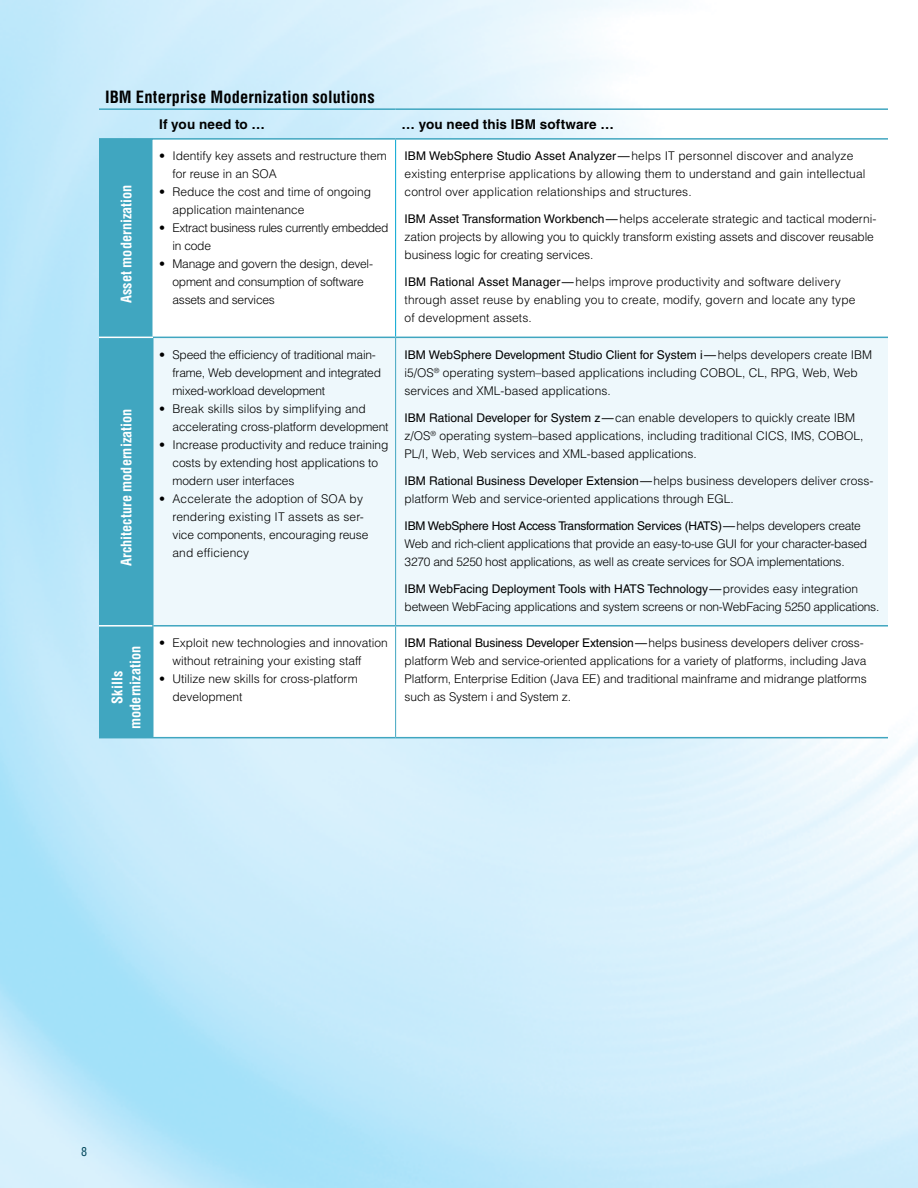
<style>
.page{position:relative;width:918px;height:1188px;background:#fff}
.page>*{position:absolute;margin:0;border:0;box-sizing:border-box;transform-origin:0 0}
.Text_-_body{font:700 condensed 16.5px "Helvetica";letter-spacing:.01em;color:#000}
.Table_chart_-_subhea{font:700 condensed 14.25px/18px "Helvetica";color:#fff;text-align:center}
.Text_-_body-2{font:700 13.5px "Helvetica";letter-spacing:.015em;color:#000}
.Table_chart_-_text{font:300 12px/18px "Helvetica";color:#000}
.Table_chart_-_bullet{font:300 12px/18px "Helvetica";letter-spacing:-.01em;color:#000}
.Table_chart_-_text-2{font:300 12px/18px "Helvetica";letter-spacing:-.02em;color:#000}
.Table_chart_-_bullet-2{font:300 12px/18px "Helvetica";letter-spacing:.01em;color:#000}
.Table_chart_-_bullet-3{font:300 12px/18px "Helvetica";letter-spacing:-.03em;color:#000}
.s1{font-weight:400}
</style>
<div class="page">
<div style="left:99px;top:140px;width:54px;height:597px;background:#40a6c0"></div>
<svg style="left:154px;top:140px;width:734px;height:197px"></svg>
<div style="left:154px;top:338px;width:734px;height:287px;background:#eef8fc"></div>
<svg style="left:154px;top:627px;width:734px;height:110px"></svg>
<hr style="left:99px;top:337px;width:54px;height:1px;background:#fff">
<hr style="left:99px;top:625px;width:54px;height:2px;background:#fff">
<hr style="left:395px;top:140px;width:1px;height:197px;background:#00a4d1">
<hr style="left:99px;top:108px;width:54px;height:2px;background:#40a6c0">
<hr style="left:153px;top:108px;width:243px;height:2px;background:#40a6c0">
<hr style="left:396px;top:108px;width:492px;height:2px;background:#40a6c0">
<hr style="left:99px;top:138px;width:54px;height:2px;background:#40a6c0">
<hr style="left:153px;top:138px;width:243px;height:2px;background:#40a6c0">
<hr style="left:396px;top:138px;width:492px;height:2px;background:#40a6c0">
<hr style="left:153px;top:337px;width:243px;height:1px;background:#40a6c0">
<hr style="left:396px;top:337px;width:492px;height:1px;background:#40a6c0">
<hr style="left:153px;top:625px;width:243px;height:2px;background:#40a6c0">
<hr style="left:396px;top:625px;width:492px;height:2px;background:#40a6c0">
<hr style="left:153px;top:338px;width:1px;height:288px;background:#40a6c0">
<hr style="left:395px;top:338px;width:1px;height:287px;background:#40a6c0">
<hr style="left:153px;top:626px;width:1px;height:111px;background:#40a6c0">
<hr style="left:395px;top:627px;width:1px;height:110px;background:#40a6c0">
<hr style="left:99px;top:737px;width:54px;height:1px;background:#40a6c0">
<hr style="left:153px;top:737px;width:243px;height:1px;background:#40a6c0">
<hr style="left:396px;top:737px;width:492px;height:1px;background:#40a6c0">
<svg style="left:82px;top:1147px;width:4px;height:9px"></svg>
<p class="Text_-_body" style="left:105px;top:87px;width:271px">IBM Enterprise Modernization solutions</p>
<p class="Text_-_body-2" style="left:159px;top:116px;width:108px">If you need to …</p>
<p class="Text_-_body-2" style="left:402px;top:116px;width:214px">… you need this IBM software …</p>
<p class="Table_chart_-_subhea" style="left:117px;top:303px;width:120px;rotate:-90deg">Asset modernization</p>
<p class="Table_chart_-_subhea" style="left:117px;top:566px;width:159px;rotate:-90deg">Architecture modernization</p>
<p class="Table_chart_-_text" style="left:159px;top:147px;width:7px">•</p>
<p class="Table_chart_-_text" style="left:159px;top:183px;width:7px">•</p>
<p class="Table_chart_-_text" style="left:159px;top:219px;width:7px">•</p>
<p class="Table_chart_-_text" style="left:159px;top:255px;width:7px">•</p>
<p class="Table_chart_-_bullet" style="left:172px;top:147px;width:216px">Identify key assets and restructure them for reuse in an SOA</p>
<p class="Table_chart_-_bullet" style="left:172px;top:183px;width:200px">Reduce the cost and time of ongoing application maintenance</p>
<p class="Table_chart_-_bullet-3" style="left:172px;top:219px;width:218px">Extract business rules currently embedded in code</p>
<p class="Table_chart_-_bullet" style="left:172px;top:255px;width:202px">Manage and govern the design, devel&shy;opment and consumption of software assets and services</p>
<p class="Table_chart_-_text" style="left:159px;top:345px;width:7px">•</p>
<p class="Table_chart_-_text" style="left:159px;top:399px;width:7px">•</p>
<p class="Table_chart_-_text" style="left:159px;top:435px;width:7px">•</p>
<p class="Table_chart_-_text" style="left:159px;top:489px;width:7px">•</p>
<p class="Table_chart_-_bullet" style="left:172px;top:345px;width:210px">Speed the efficiency of traditional main&shy;frame, Web development and integrated mixed-workload development</p>
<p class="Table_chart_-_bullet" style="left:172px;top:399px;width:218px">Break skills silos by simplifying and accelerating cross-platform development</p>
<p class="Table_chart_-_bullet" style="left:172px;top:435px;width:217px">Increase productivity and reduce training costs by extending host applications to modern user interfaces</p>
<p class="Table_chart_-_bullet-2" style="left:172px;top:489px;width:197px">Accelerate the adoption of SOA by rendering existing IT assets as ser&shy;vice components, encouraging reuse and efficiency</p>
<p class="Table_chart_-_subhea" style="left:108px;top:729px;width:85px;rotate:-90deg">Skills modernization</p>
<p class="Table_chart_-_bullet" style="left:172px;top:634px;width:217px">Exploit new technologies and innovation without retraining your existing staff</p>
<p class="Table_chart_-_text" style="left:159px;top:634px;width:7px">•</p>
<p class="Table_chart_-_text" style="left:159px;top:670px;width:7px">•</p>
<p class="Table_chart_-_bullet" style="left:172px;top:670px;width:187px">Utilize new skills for cross-platform development</p>
<p class="Table_chart_-_text" style="left:405px;top:147px;width:462px"><span class="s1">IBM WebSphere Studio Asset Analyzer—</span>helps IT personnel discover and analyze existing enterprise applications by allowing them to understand and gain intellectual control over application relationships and structures.</p>
<p class="Table_chart_-_text" style="left:405px;top:210px;width:473px"><span class="s1">IBM Asset Transformation Workbench—</span>helps accelerate strategic and tactical moderni&shy;zation projects by allowing you to quickly transform existing assets and discover reusable business logic for creating services.</p>
<p class="Table_chart_-_text" style="left:405px;top:273px;width:452px"><span class="s1">IBM Rational Asset Manager—</span>helps improve productivity and software delivery through asset reuse by enabling you to create, modify, govern and locate any type of development assets.</p>
<p class="Table_chart_-_text" style="left:405px;top:345px;width:469px"><span class="s1">IBM WebSphere Development Studio Client for System i—</span>helps developers create IBM i5/OS<sup>®</sup> operating system–based applications including COBOL, CL, RPG, Web, Web services and XML-based applications.</p>
<p class="Table_chart_-_text" style="left:405px;top:408px;width:461px"><span class="s1">IBM Rational Developer for System z—</span>can enable developers to quickly create IBM z/OS<sup>®</sup> operating system–based applications, including traditional CICS, IMS, COBOL,<br>PL/I, Web, Web services and XML-based applications.</p>
<p class="Table_chart_-_text" style="left:405px;top:471px;width:470px"><span class="s1">IBM Rational Business Developer Extension—</span>helps business developers deliver cross&shy;platform Web and service-oriented applications through EGL.</p>
<p class="Table_chart_-_text-2" style="left:405px;top:516px;width:464px"><span class="s1">IBM WebSphere Host Access Transformation Services (HATS)—</span>helps developers create<br>Web and rich-client applications that provide an easy-to-use GUI for your character-based<br>3270 and 5250 host applications, as well as create services for SOA implementations.</p>
<p class="Table_chart_-_text-2" style="left:405px;top:579px;width:476px"><span class="s1">IBM WebFacing Deployment Tools with HATS Technology—</span>provides easy integration between WebFacing applications and system screens or non-WebFacing 5250 applications.</p>
<p class="Table_chart_-_text" style="left:405px;top:634px;width:464px"><span class="s1">IBM Rational Business Developer Extension—</span>helps business developers deliver cross&shy;platform Web and service-oriented applications for a variety of platforms, including Java Platform, Enterprise Edition (Java EE) and traditional mainframe and midrange platforms such as System i and System z.</p>
</div>
